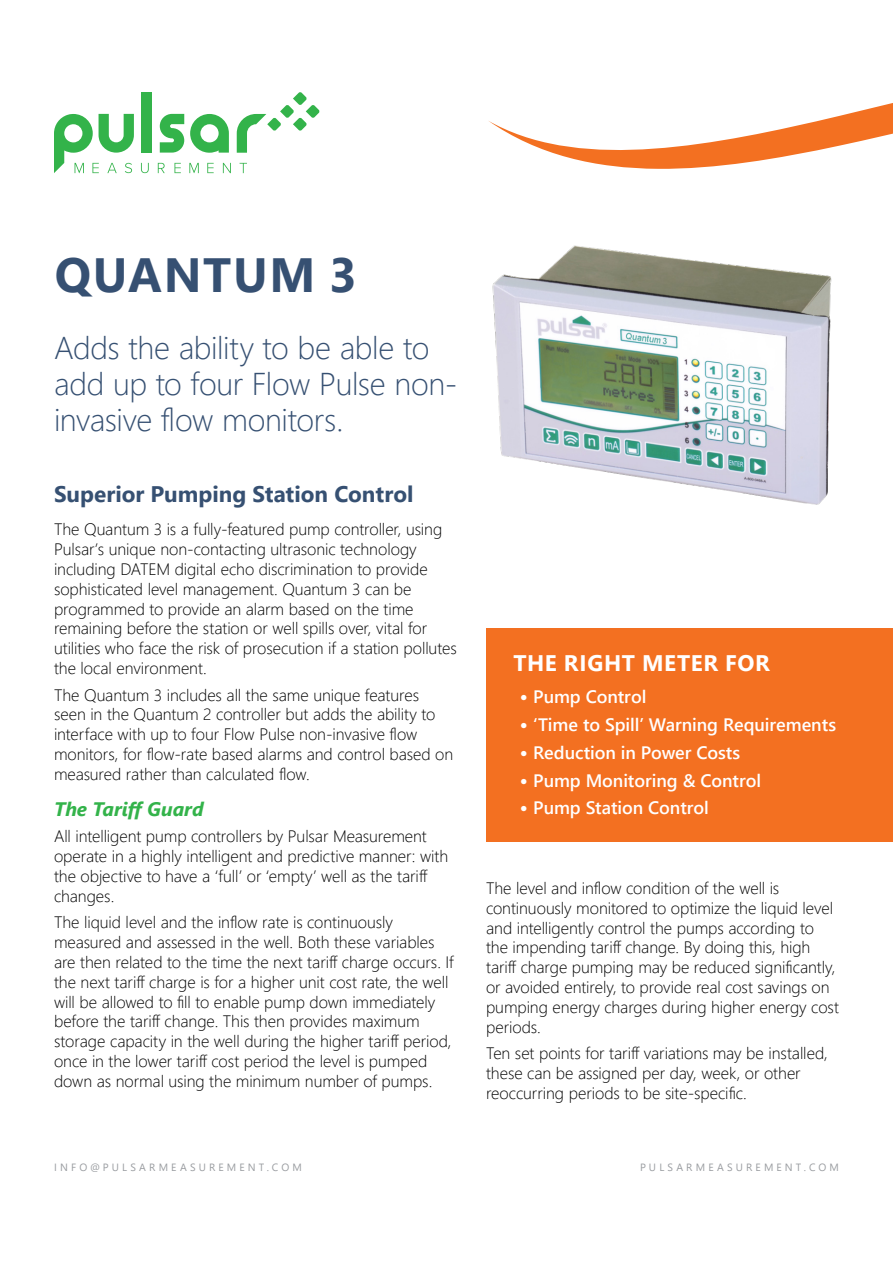
<style>
.page{position:relative;width:893px;height:1263px;background:#fff}
.page>*{position:absolute;margin:0;border:0;box-sizing:border-box;transform-origin:0 0}
.t1{font:700 48px "Segoe UI";letter-spacing:.035em;color:#365072}
.t2{font:300 31.5px/36px "Segoe UI";letter-spacing:-.01em;color:#365072}
.t3{font:700 22.5px "Segoe UI";color:#365072}
.t4{font:700 22.5px "Segoe UI";letter-spacing:.03em;color:#fff}
.t5{font:italic 700 19.5px "Segoe UI";color:#33b34a}
.t6{font:600 18px "Segoe UI";letter-spacing:-.005em;color:#fff}
.t7{font:300 16.5px/19.8px "Segoe UI";letter-spacing:-.005em;color:#000}
.t8{font:10.5px "Segoe UI";letter-spacing:.3em;color:#999ca0}
.s1{font-family:"Proxima Nova";font-weight:700;font-size:22.5px}
</style>
<div class="page">
<svg style="left:489px;top:103px;width:404px;height:66px"></svg>
<div style="left:142px;top:92px;width:10px;height:61px;background:#33b34a"></div>
<svg style="left:160px;top:114px;width:24px;height:39px"></svg>
<svg style="left:190px;top:114px;width:39px;height:39px"></svg>
<svg style="left:237px;top:92px;width:82px;height:61px"></svg>
<svg style="left:54px;top:114px;width:80px;height:59px"></svg>
<svg style="left:141px;top:163px;width:8px;height:10px"></svg>
<svg style="left:158px;top:163px;width:7px;height:10px"></svg>
<svg style="left:174px;top:163px;width:7px;height:10px"></svg>
<svg style="left:189px;top:163px;width:10px;height:10px"></svg>
<svg style="left:207px;top:163px;width:7px;height:10px"></svg>
<svg style="left:223px;top:163px;width:8px;height:10px"></svg>
<svg style="left:240px;top:163px;width:7px;height:10px"></svg>
<img style="left:492px;top:245px;width:340px;height:260px">
<div style="left:486px;top:663px;width:407px;height:178px;background:#f37021"></div>
<div style="left:486px;top:628px;width:407px;height:43px;background:#f37021"></div>
<h1 class="t1" style="left:55px;top:229px;width:304px">QUANTUM 3</h1>
<h2 class="t2" style="left:54px;top:327px;width:405px">Adds the ability to be able to add up to four Flow Pulse non&shy;invasive flow monitors.</h2>
<h3 class="t3" style="left:54px;top:473px;width:361px">Superior Pumping Station Control</h3>
<p class="t7" style="left:54px;top:518px;width:404px">The Quantum 3 is a fully-featured pump controller, using Pulsar’s unique non-contacting ultrasonic technology including DATEM digital echo discrimination to provide sophisticated level management. Quantum 3 can be programmed to provide an alarm based on the time remaining before the station or well spills over, vital for utilities who face the risk of prosecution if a station pollutes the local environment.</p>
<p class="t7" style="left:54px;top:683px;width:401px">The Quantum 3 includes all the same unique features seen in the Quantum 2 controller but adds the ability to interface with up to four Flow Pulse non-invasive flow monitors, for flow-rate based alarms and control based on measured rather than calculated flow.</p>
<p class="t5" style="left:54px;top:790px;width:151px">The Tariff Guard</p>
<p class="t7" style="left:54px;top:825px;width:396px">All intelligent pump controllers by Pulsar Measurement operate in a highly intelligent and predictive manner: with the objective to have a ‘full’ or ‘empty’ well as the tariff changes.</p>
<p class="t7" style="left:54px;top:911px;width:401px">The liquid level and the inflow rate is continuously measured and assessed in the well. Both these variables are then related to the time the next tariff charge occurs. If the next tariff charge is for a higher unit cost rate, the well will be allowed to fill to enable pump down immediately before the tariff change. This then provides maximum storage capacity in the well during the higher tariff period, once in the lower tariff cost period the level is pumped down as normal using the minimum number of pumps.</p>
<h3 class="t4" style="left:513px;top:642px;width:258px">THE RIGHT METER FOR</h3>
<p class="t6" style="left:520px;top:680px;width:128px"><span class="s1">•</span> Pump Control</p>
<p class="t6" style="left:520px;top:708px;width:318px"><span class="s1">•</span> ‘Time to Spill’ Warning Requirements</p>
<p class="t6" style="left:520px;top:735px;width:222px"><span class="s1">•</span> Reduction in Power Costs</p>
<p class="t6" style="left:520px;top:763px;width:243px"><span class="s1">•</span> Pump Monitoring &amp; Control</p>
<p class="t6" style="left:520px;top:791px;width:191px"><span class="s1">•</span> Pump Station Control</p>
<p class="t7" style="left:486px;top:877px;width:354px">The level and inflow condition of the well is continuously monitored to optimize the liquid level and intelligently control the pumps according to the impending tariff change. By doing this, high tariff charge pumping may be reduced significantly, or avoided entirely, to provide real cost savings on pumping energy charges during higher energy cost periods.</p>
<p class="t7" style="left:486px;top:1042px;width:343px">Ten set points for tariff variations may be installed, these can be assigned per day, week, or other reoccurring periods to be site-specific.</p>
<p class="t8" style="left:54px;top:1157px;width:249px">INFO@PULSARMEASUREMENT.COM</p>
<p class="t8" style="left:640px;top:1157px;width:200px">PULSARMEASUREMENT.COM</p>
</div>
